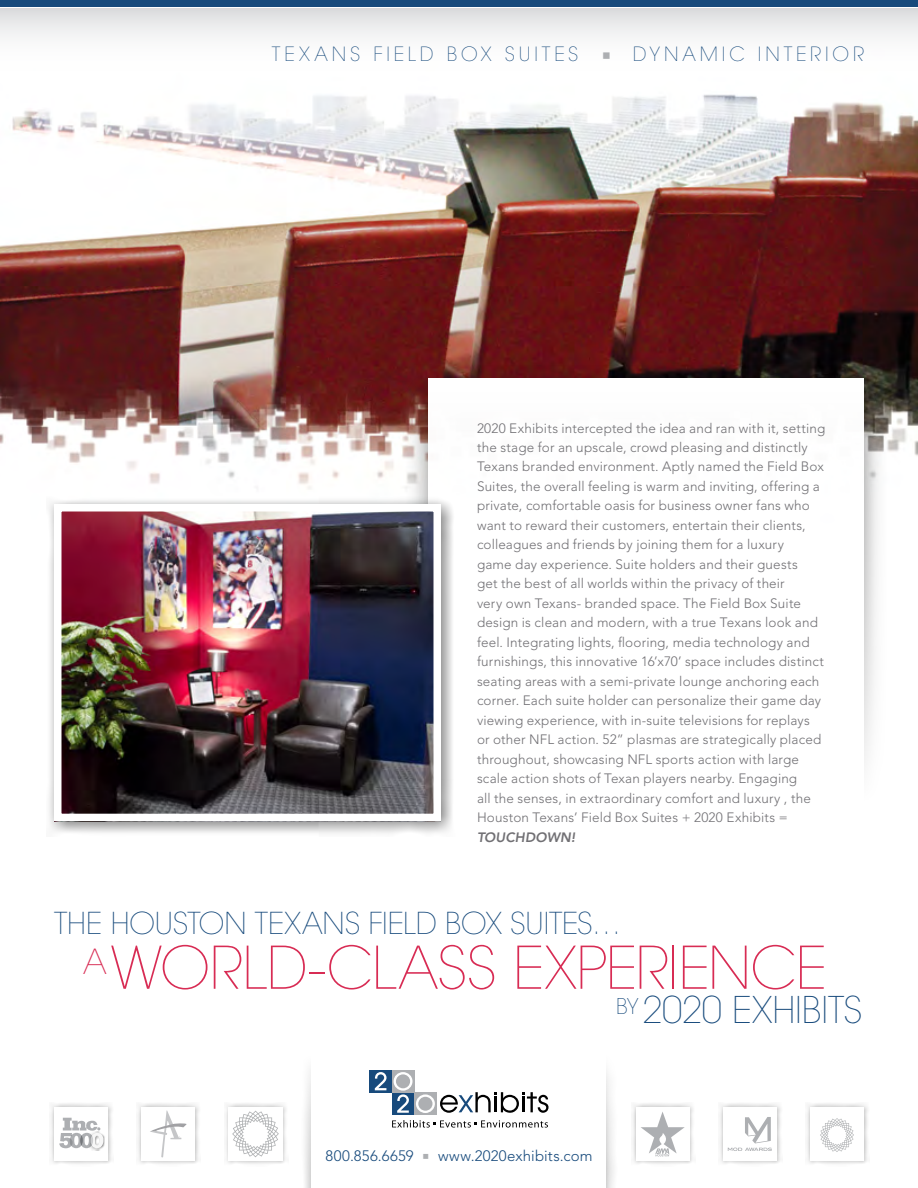
<style>
.page{position:relative;width:918px;height:1188px;background:#fff}
.page>*{position:absolute;margin:0;border:0;box-sizing:border-box;transform-origin:0 0}
.t1{font:200 58.35px "ITC Avant Garde Std";letter-spacing:-.005em;color:#d82c54}
.t2{font:200 36.6px "ITC Avant Garde Std";letter-spacing:-.005em;color:#174a7c}
.t3{font:200 30px "ITC Avant Garde Std";letter-spacing:-.005em;color:#174a7c}
.t4{font:200 19.5px "ITC Avant Garde Std";letter-spacing:.2em;color:#174a7c}
.t5{font:300 15px "Avenir";letter-spacing:.015em;color:#174a7c}
.t6{font:300 13.5px/19.5px "Avenir";letter-spacing:.01em;color:#717074}
.t7{font:italic 800 13.5px "Avenir";letter-spacing:.01em;color:#717074}
</style>
<div class="page">
<img style="left:0;top:94px;width:918px;height:395px">
<div style="left:405px;top:365px;width:484px;height:472px;background:#000;opacity:.5"></div>
<div style="left:429px;top:378px;width:435px;height:424px;background:#fff"></div>
<div style="left:301px;top:1048px;width:317px;height:140px;background:#000;opacity:.4"></div>
<div style="left:312px;top:1049px;width:294px;height:139px;background:#fff"></div>
<div style="left:46px;top:496px;width:411px;height:341px;background:#000;opacity:.5"></div>
<img style="left:63px;top:513px;width:369px;height:299px">
<div style="left:54px;top:504px;width:387px;height:317px;border:8px solid #fff"></div>
<div style="left:392px;top:1093px;width:22px;height:22px;background:#174a7c"></div>
<div style="left:414px;top:1093px;width:23px;height:22px;background:#adafb2"></div>
<div style="left:369px;top:1070px;width:23px;height:23px;background:#174a7c"></div>
<div style="left:392px;top:1070px;width:22px;height:23px;background:#adafb2"></div>
<svg style="left:375px;top:1072px;width:12px;height:18px"></svg>
<svg style="left:394px;top:1072px;width:155px;height:41px"></svg>
<svg style="left:392px;top:1120px;width:156px;height:8px"></svg>
<div style="left:49px;top:1102px;width:65px;height:64px;background:#000;opacity:.3"></div>
<div style="left:54px;top:1107px;width:54px;height:54px;background:#fff"></div>
<img style="left:91px;top:1136px;width:14px;height:14px">
<svg style="left:59px;top:1118px;width:45px;height:30px"></svg>
<div style="left:224px;top:1102px;width:64px;height:64px;background:#000;opacity:.3"></div>
<div style="left:229px;top:1107px;width:54px;height:54px;background:#fff"></div>
<svg style="left:232px;top:1111px;width:47px;height:46px"></svg>
<div style="left:137px;top:1102px;width:64px;height:64px;background:#000;opacity:.3"></div>
<div style="left:141px;top:1107px;width:54px;height:54px;background:#fff"></div>
<svg style="left:150px;top:1110px;width:37px;height:48px"></svg>
<div style="left:631px;top:1102px;width:64px;height:64px;background:#000;opacity:.3"></div>
<div style="left:636px;top:1107px;width:54px;height:54px;background:#fff"></div>
<svg style="left:641px;top:1112px;width:44px;height:44px"></svg>
<div style="left:718px;top:1102px;width:64px;height:64px;background:#000;opacity:.3"></div>
<div style="left:723px;top:1107px;width:54px;height:54px;background:#fff"></div>
<svg style="left:728px;top:1117px;width:44px;height:34px"></svg>
<div style="left:0;top:8px;width:918px;height:69px;background:linear-gradient(to bottom,#e1e2e3,#fff)"></div>
<div style="left:0;top:0;width:918px;height:7px;background:#174a7c"></div>
<div style="left:805px;top:1102px;width:65px;height:64px;background:#000;opacity:.3"></div>
<div style="left:810px;top:1107px;width:54px;height:54px;background:#fff"></div>
<svg style="left:820px;top:1118px;width:34px;height:34px"></svg>
<svg style="left:603px;top:52px;width:7px;height:6px"></svg>
<h3 class="t4" style="left:272px;top:42px;width:75px">TEXANS</h3>
<h3 class="t4" style="left:373px;top:42px;width:206px">FIE LD BOX SUI TES</h3>
<h3 class="t4" style="left:633px;top:42px;width:233px">DYNAMIC I NTE RIOR</h3>
<p class="t6" style="left:477px;top:418px;width:350px">2020 Exhibits intercepted the idea and ran with it, setting the stage for an upscale, crowd pleasing and distinctly Texans branded environment. Aptly named the Field Box Suites, the overall feeling is warm and inviting, offering a private, comfortable oasis for business owner fans who want to reward their customers, entertain their clients, colleagues and friends by joining them for a luxury<br>game day experience. Suite holders and their guests<br>get the best of all worlds within the privacy of their<br>very own Texans- branded space. The Field Box Suite design is clean and modern, with a true Texans look and feel. Integrating lights, flooring, media technology and furnishings, this innovative 16’x70’ space includes distinct seating areas with a semi-private lounge anchoring each corner. Each suite holder can personalize their game day viewing experience, with in-suite televisions for replays or other NFL action. 52” plasmas are strategically placed throughout, showcasing NFL sports action with large scale action shots of Texan players nearby. Engaging<br>all the senses, in extraordinary comfort and luxury , the Houston Texans’ Field Box Suites + 2020 Exhibits =</p>
<p class="t7" style="left:477px;top:829px;width:100px">TOUCHDOWN!</p>
<h3 class="t3" style="left:54px;top:906px;width:569px">THE HOUSTON TEXANS FIELD BOX SU ITES…</h3>
<h1 class="t1" style="left:83px;top:934px;width:704px"><sup>A</sup>WORLD-CLASS EXPERIENCE</h1>
<h2 class="t2" style="left:616px;top:988px;width:248px"><sup>BY</sup> 2020 EXHIBITS</h2>
<p class="t5" style="left:325px;top:1147px;width:90px">800.856.6659</p>
<p class="t5" style="left:438px;top:1147px;width:156px">www.2020exhibits.com</p>
</div>
